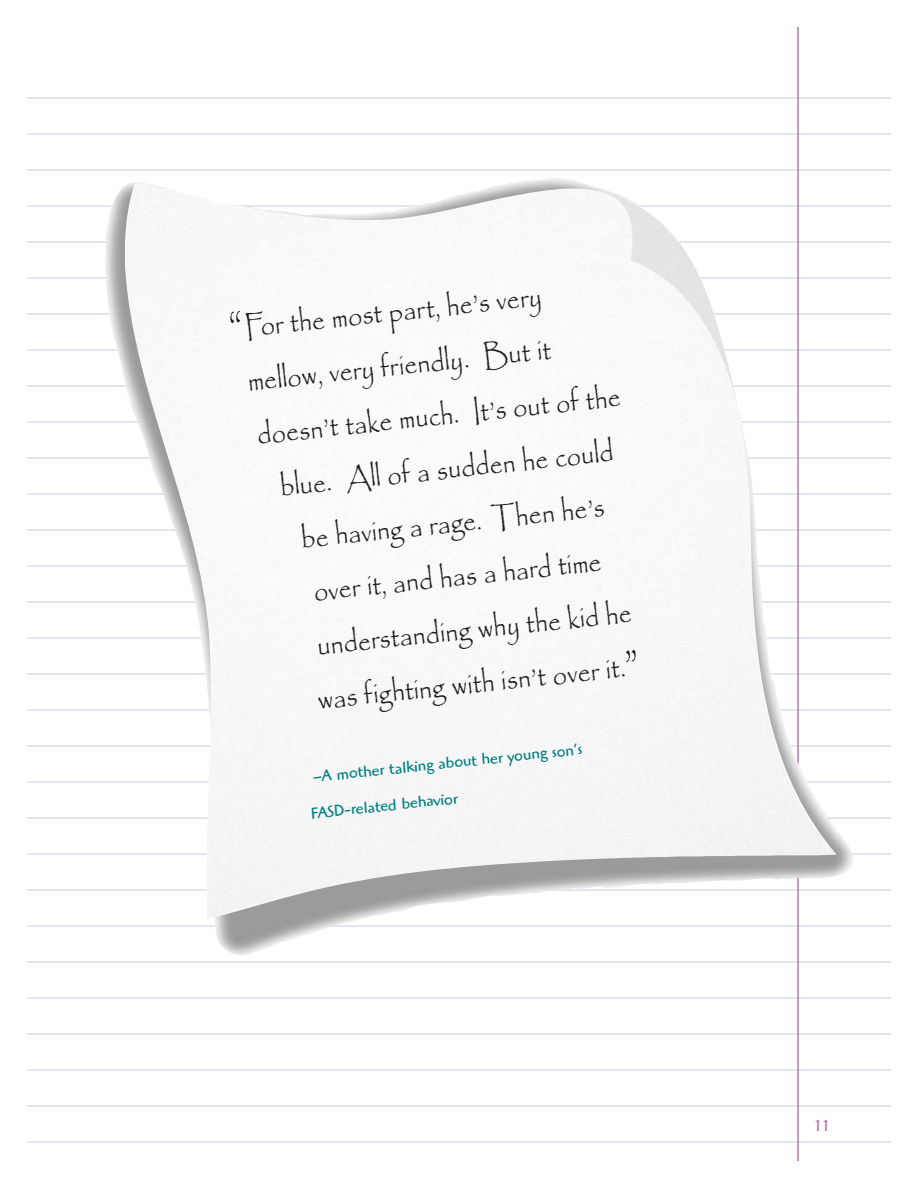
<style>
.page{position:relative;width:918px;height:1188px;background:#fff}
.page>*{position:absolute;margin:0;border:0;box-sizing:border-box;transform-origin:0 0}
.t1{font:36px "Papyrus ICG";color:#231f20;scale:.85 1}
.t2{font:16.5px/36px "Highlander";color:#007e85}
.t3{font:16.5px "Highlander";color:#b475ab}
.s1{font-size:54px}
</style>
<div class="page">
<hr style="left:27px;top:97px;width:864px;height:2px;background:#d7deeb">
<hr style="left:27px;top:133px;width:864px;height:2px;background:#d7deeb">
<hr style="left:27px;top:169px;width:864px;height:2px;background:#d7deeb">
<hr style="left:27px;top:205px;width:864px;height:2px;background:#d7deeb">
<hr style="left:27px;top:241px;width:864px;height:2px;background:#d7deeb">
<hr style="left:27px;top:277px;width:864px;height:2px;background:#d7deeb">
<hr style="left:27px;top:313px;width:864px;height:2px;background:#d7deeb">
<hr style="left:27px;top:349px;width:864px;height:2px;background:#d7deeb">
<hr style="left:27px;top:385px;width:864px;height:2px;background:#d7deeb">
<hr style="left:27px;top:421px;width:864px;height:2px;background:#d7deeb">
<hr style="left:27px;top:457px;width:864px;height:2px;background:#d7deeb">
<hr style="left:27px;top:493px;width:864px;height:2px;background:#d7deeb">
<hr style="left:27px;top:529px;width:864px;height:2px;background:#d7deeb">
<hr style="left:27px;top:565px;width:864px;height:2px;background:#d7deeb">
<hr style="left:27px;top:601px;width:864px;height:2px;background:#d7deeb">
<hr style="left:27px;top:637px;width:864px;height:2px;background:#d7deeb">
<hr style="left:27px;top:673px;width:864px;height:2px;background:#d7deeb">
<hr style="left:27px;top:709px;width:864px;height:2px;background:#d7deeb">
<hr style="left:27px;top:745px;width:864px;height:2px;background:#d7deeb">
<hr style="left:27px;top:781px;width:864px;height:2px;background:#d7deeb">
<hr style="left:27px;top:817px;width:864px;height:2px;background:#d7deeb">
<hr style="left:27px;top:853px;width:864px;height:2px;background:#d7deeb">
<hr style="left:27px;top:889px;width:864px;height:2px;background:#d7deeb">
<hr style="left:27px;top:925px;width:864px;height:2px;background:#d7deeb">
<hr style="left:27px;top:961px;width:864px;height:2px;background:#d7deeb">
<hr style="left:27px;top:997px;width:864px;height:2px;background:#d7deeb">
<hr style="left:27px;top:1033px;width:864px;height:2px;background:#d7deeb">
<hr style="left:27px;top:1069px;width:864px;height:2px;background:#d7deeb">
<hr style="left:27px;top:1105px;width:864px;height:2px;background:#d7deeb">
<hr style="left:27px;top:1141px;width:864px;height:2px;background:#d7deeb">
<hr style="left:797px;top:27px;width:2px;height:1134px;background:#b475ab">
<img style="left:93px;top:176px;width:780px;height:782px">
<img style="left:125px;top:181px;width:712px;height:738px">
<p class="t1" style="left:228px;top:314px;width:371px;rotate:-6deg"><span class="s1">“</span>For the most part, he’s very</p>
<p class="t1" style="left:246px;top:366px;width:360px;rotate:-6deg">mellow, very friendly. But it</p>
<p class="t1" style="left:256px;top:420px;width:431px;rotate:-6deg">doesn’t take much. It’s out of the</p>
<p class="t1" style="left:278px;top:472px;width:396px;rotate:-6deg">blue. All of a sudden he could</p>
<p class="t1" style="left:299px;top:524px;width:360px;rotate:-6deg">be having a rage. Then he’s</p>
<p class="t1" style="left:312px;top:577px;width:342px;rotate:-6deg">over it, and has a hard time</p>
<p class="t1" style="left:316px;top:631px;width:373px;rotate:-6deg">understanding why the kid he</p>
<p class="t1" style="left:316px;top:685px;width:382px;rotate:-6deg">was fighting with isn’t over it.<span class="s1">”</span></p>
<p class="t2" style="left:306px;top:761px;width:278px;text-indent:6px;rotate:-6deg">–A mother talking about her young son’s<br>FASD-related behavior</p>
<p class="t3" style="left:814px;top:1120px;width:18px">11</p>
</div>
